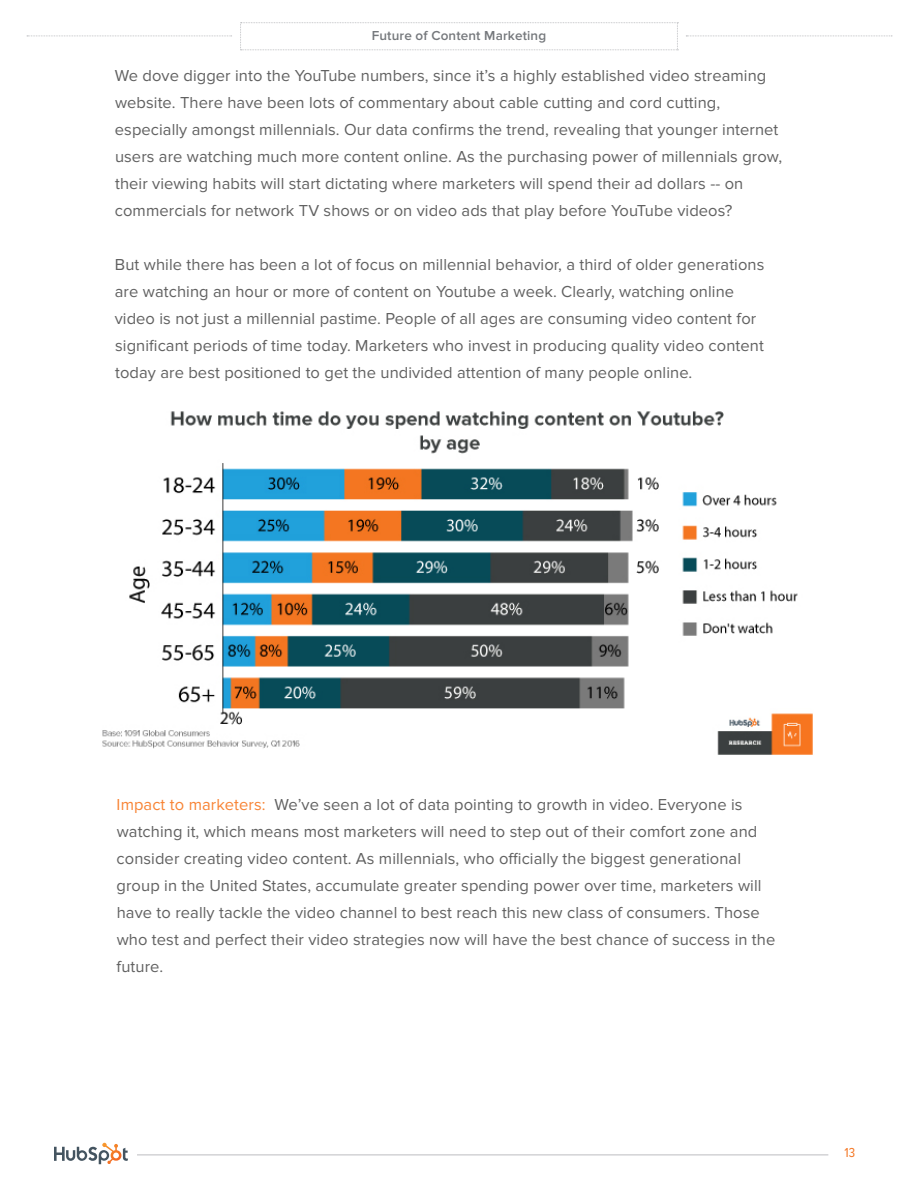
<style>
.page{position:relative;width:918px;height:1188px;background:#fff}
.page>*{position:absolute;margin:0;border:0;box-sizing:border-box;transform-origin:0 0}
.t1{font:16.5px/27px "Proxima Nova";letter-spacing:.005em;color:#616161}
.t2{font:600 13.5px "Proxima Nova";letter-spacing:.01em;color:#75787c}
.t3{font:13.5px "Proxima Nova Cond";color:#f47521}
.s1{color:#f88435}
</style>
<div class="page">
<hr style="left:137px;top:1155px;width:691px;height:1px;background:#bcbdc0">
<svg style="left:686px;top:36px;width:206px;height:1px"></svg>
<svg style="left:27px;top:36px;width:205px;height:1px"></svg>
<svg style="left:54px;top:1143px;width:74px;height:21px"></svg>
<svg style="left:240px;top:22px;width:438px;height:28px"></svg>
<img style="left:102px;top:411px;width:711px;height:344px">
<p class="t2" style="left:372px;top:28px;width:176px">Future of Content Marketing</p>
<p class="t1" style="left:115px;top:62px;width:669px">We dove digger into the YouTube numbers, since it’s a highly established video streaming website. There have been lots of commentary about cable cutting and cord cutting, especially amongst millennials. Our data confirms the trend, revealing that younger internet users are watching much more content online. As the purchasing power of millennials grow, their viewing habits will start dictating where marketers will spend their ad dollars -- on commercials for network TV shows or on video ads that play before YouTube videos?</p>
<p class="t1" style="left:115px;top:251px;width:651px">But while there has been a lot of focus on millennial behavior, a third of older generations are watching an hour or more of content on Youtube a week. Clearly, watching online video is not just a millennial pastime. People of all ages are consuming video content for significant periods of time today. Marketers who invest in producing quality video content today are best positioned to get the undivided attention of many people online.</p>
<p class="t1" style="left:117px;top:791px;width:660px"><span class="s1">Impact to marketers:</span> We’ve seen a lot of data pointing to growth in video. Everyone is watching it, which means most marketers will need to step out of their comfort zone and consider creating video content. As millennials, who officially the biggest generational group in the United States, accumulate greater spending power over time, marketers will have to really tackle the video channel to best reach this new class of consumers. Those who test and perfect their video strategies now will have the best chance of success in the future.</p>
<p class="t3" style="left:844px;top:1147px;width:12px">13</p>
</div>
